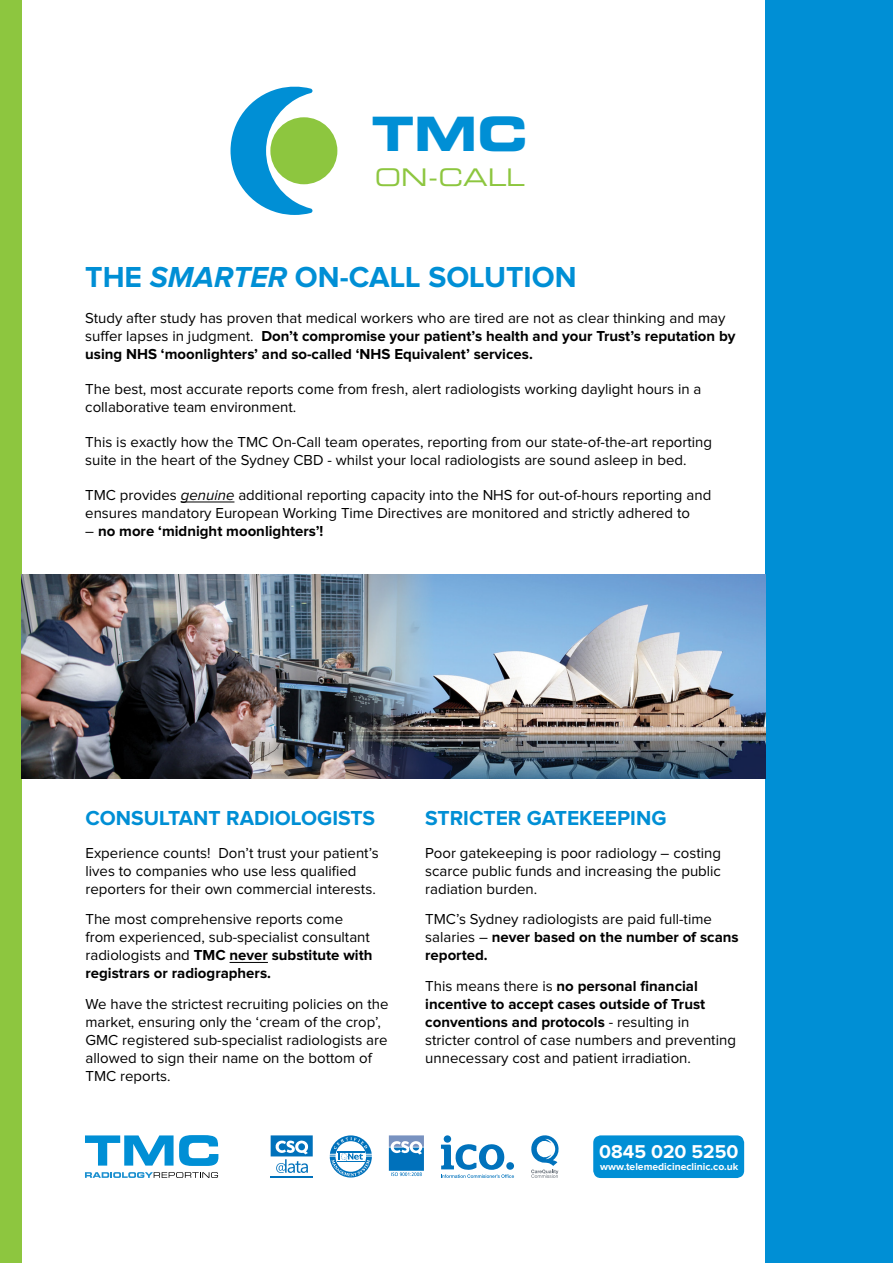
<style>
.page{position:relative;width:893px;height:1263px;background:#fff}
.page>*{position:absolute;margin:0;border:0;box-sizing:border-box;transform-origin:0 0}
.t1{font:47.4px "Eurostile LT Std Bold Ex 2";color:#008fd5}
.t2{font:700 30px "Proxima Nova";color:#008fd5}
.t3{font:24.3px "Eurostile LT Std Ex 2";color:#8dc63f}
.t4{font:700 21px "Proxima Nova";color:#008fd5}
.t5{font:700 19.2px "Proxima Nova";color:#fff}
.t6{font:15px/18px "Proxima Nova";color:#000}
.t7{font:700 15px/18px "Proxima Nova";color:#000}
.t8{font:700 10.35px "Proxima Nova";color:#fff}
.s1{font-style:italic}
.s2{font-weight:400}
.s3{font-weight:700}
</style>
<div class="page">
<div style="left:765px;top:0;width:128px;height:1263px;background:#008fd5"></div>
<div style="left:0;top:0;width:21px;height:1263px;background:#8dc63f"></div>
<svg style="left:85px;top:1135px;width:133px;height:31px"></svg>
<svg style="left:85px;top:1172px;width:133px;height:6px"></svg>
<svg style="left:330px;top:1135px;width:42px;height:42px"></svg>
<svg style="left:389px;top:1135px;width:35px;height:41px"></svg>
<svg style="left:271px;top:1135px;width:42px;height:38px"></svg>
<hr style="left:271px;top:1176px;width:42px;height:1px;background:#0071bb">
<svg style="left:531px;top:1135px;width:28px;height:43px"></svg>
<div style="left:444px;top:1135px;width:7px;height:8px;background:#0072bc;border-radius:50%"></div>
<svg style="left:441px;top:1144px;width:73px;height:34px"></svg>
<div style="left:593px;top:1135px;width:151px;height:43px;background:#008fd5;border-radius:8px"></div>
<hr style="left:181px;top:502px;width:53px;height:1px;background:#000">
<hr style="left:230px;top:962px;width:38px;height:1px;background:#000">
<div style="left:270px;top:117px;width:67px;height:67px;background:#8dc63f;border-radius:50%"></div>
<svg style="left:231px;top:86px;width:81px;height:129px"></svg>
<img style="left:21px;top:574px;width:744px;height:204px">
<p class="t1" style="left:372px;top:100px;width:157px">TMC</p>
<p class="t3" style="left:375px;top:161px;width:151px">ON-CALL</p>
<p class="t2" style="left:85px;top:264px;width:493px">THE <span class="s1">SMARTER</span> ON-CALL SOLUTION</p>
<p class="t7" style="left:85px;top:310px;width:652px"><span class="s2">Study after study has proven that medical workers who are tired are not as clear thinking and may suffer lapses in judgment.</span> Don’t compromise your patient’s health and your Trust’s reputation by using NHS ‘moonlighters’ and so-called ‘NHS Equivalent’ services.</p>
<p class="t6" style="left:85px;top:381px;width:618px">The best, most accurate reports come from fresh, alert radiologists working daylight hours in a collaborative team environment.</p>
<p class="t6" style="left:85px;top:434px;width:628px">This is exactly how the TMC On-Call team operates, reporting from our state-of-the-art reporting suite in the heart of the Sydney CBD - whilst your local radiologists are sound asleep in bed.</p>
<p class="t6" style="left:85px;top:487px;width:627px">TMC provides <span class="s1">genuine</span> additional reporting capacity into the NHS for out-of-hours reporting and ensures mandatory European Working Time Directives are monitored and strictly adhered to</p>
<p class="t7" style="left:85px;top:523px;width:240px"><span class="s2">–</span> no more ‘midnight moonlighters’!</p>
<p class="t4" style="left:85px;top:808px;width:291px">CONSULTANT RADIOLOGISTS</p>
<p class="t6" style="left:85px;top:844px;width:295px">Experience counts! Don’t trust your patient’s lives to companies who use less qualified reporters for their own commercial interests.</p>
<p class="t6" style="left:85px;top:911px;width:289px">The most comprehensive reports come from experienced, sub-specialist consultant radiologists and <span class="s3">TMC never substitute with registrars or radiographers.</span></p>
<p class="t6" style="left:85px;top:996px;width:305px">We have the strictest recruiting policies on the market, ensuring only the ‘cream of the crop’, GMC registered sub-specialist radiologists are allowed to sign their name on the bottom of TMC reports.</p>
<p class="t4" style="left:425px;top:808px;width:243px">STRICTER GATEKEEPING</p>
<p class="t6" style="left:425px;top:844px;width:297px;text-align:justify">Poor gatekeeping is poor radiology – costing scarce public funds and increasing the public radiation burden.</p>
<p class="t6" style="left:425px;top:911px;width:315px">TMC’s Sydney radiologists are paid full-time salaries – <span class="s3">never based on the number of scans reported.</span></p>
<p class="t6" style="left:425px;top:978px;width:312px">This means there is <span class="s3">no personal financial incentive to accept cases outside of Trust conventions and protocols</span> - resulting in stricter control of case numbers and preventing unnecessary cost and patient irradiation.</p>
<p class="t5" style="left:599px;top:1142px;width:141px">0845 020 5250</p>
<p class="t8" style="left:600px;top:1162px;width:140px">www.telemedicineclinic.co.uk</p>
</div>
